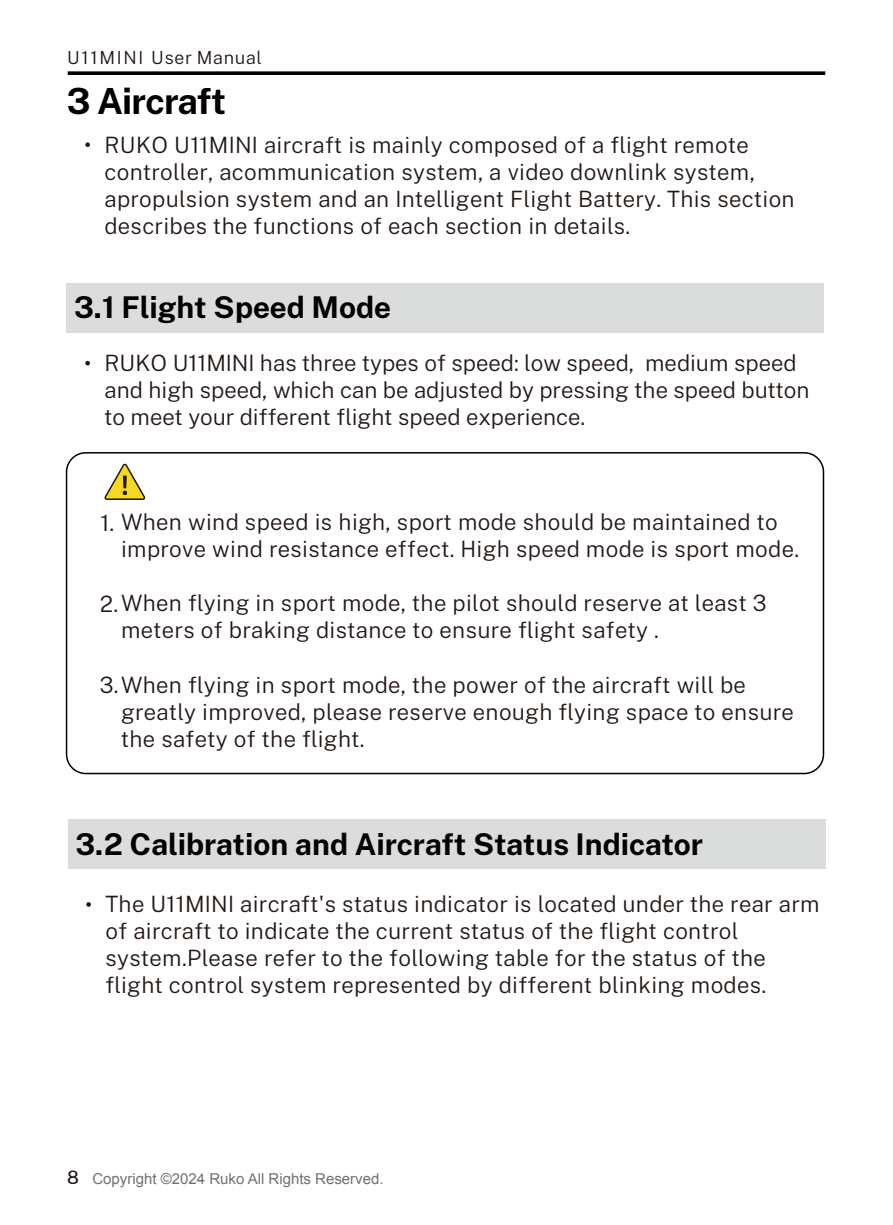
<style>
.page{position:relative;width:893px;height:1225px;background:#fff}
.page>*{position:absolute;margin:0;border:0;box-sizing:border-box;transform-origin:0 0}
.t1{font:700 36px "Public Sans";letter-spacing:-.02em;color:#040000}
.t2{font:700 30px "Public Sans";color:#040000}
.t3{font:300 22.5px/27px "Public Sans";letter-spacing:.015em;color:#231815}
.t4{font:300 18px "Public Sans";letter-spacing:.04em;color:#231815}
.t5{font:15px "Arial";color:#717171}
.s1{font-family:"Public Sans";font-weight:500;font-size:18.3px;color:#231815}
</style>
<div class="page">
<svg style="left:68px;top:71px;width:757px;height:4px;background:#1c1919"></svg>
<div style="left:67px;top:283px;width:757px;height:49px;background:#dbdcdc"></div>
<div style="left:68px;top:819px;width:757px;height:50px;background:#dbdcdc"></div>
<svg style="left:85px;top:142px;width:5px;height:5px"></svg>
<svg style="left:86px;top:902px;width:5px;height:5px"></svg>
<svg style="left:85px;top:360px;width:5px;height:6px"></svg>
<div style="left:66px;top:452px;width:758px;height:322px;border:2px solid #000;border-radius:19px"></div>
<svg style="left:104px;top:463px;width:41px;height:37px"></svg>
<p class="t4" style="left:67px;top:44px;width:196px">U11MINI User Manual</p>
<h1 class="t1" style="left:67px;top:73px;width:160px">3 Aircraft</h1>
<p class="t3" style="left:104px;top:130px;width:692px">RUKO U11MINI aircraft is mainly composed of a flight remote controller, acommunication system, a video downlink system, apropulsion system and an Intelligent Flight Battery. This section describes the functions of each section in details.</p>
<h2 class="t2" style="left:75px;top:284px;width:318px">3.1 Flight Speed Mode</h2>
<p class="t3" style="left:104px;top:348px;width:707px">RUKO U11MINI has three types of speed: low speed, medium speed and high speed, which can be adjusted by pressing the speed button to meet your different flight speed experience.</p>
<p class="t3" style="left:100px;top:507px;width:679px">1. When wind speed is high, sport mode should be maintained to</p>
<p class="t3" style="left:121px;top:534px;width:680px">improve wind resistance effect. High speed mode is sport mode.</p>
<p class="t3" style="left:100px;top:588px;width:668px">2.When flying in sport mode, the pilot should reserve at least 3</p>
<p class="t3" style="left:121px;top:615px;width:539px">meters of braking distance to ensure flight safety .</p>
<p class="t3" style="left:100px;top:669px;width:648px">3.When flying in sport mode, the power of the aircraft will be</p>
<p class="t3" style="left:121px;top:696px;width:674px">greatly improved, please reserve enough flying space to ensure the safety of the flight.</p>
<h2 class="t2" style="left:76px;top:820px;width:629px">3.2 Calibration and Aircraft Status Indicator</h2>
<p class="t3" style="left:105px;top:889px;width:716px">The U11MINI aircraft's status indicator is located under the rear arm of aircraft to indicate the current status of the flight control system.Please refer to the following table for the status of the flight control system represented by different blinking modes.</p>
<p class="t5" style="left:67px;top:1168px;width:318px"><span class="s1">8</span> Copyright ©2024 Ruko All Rights Reserved.</p>
</div>
